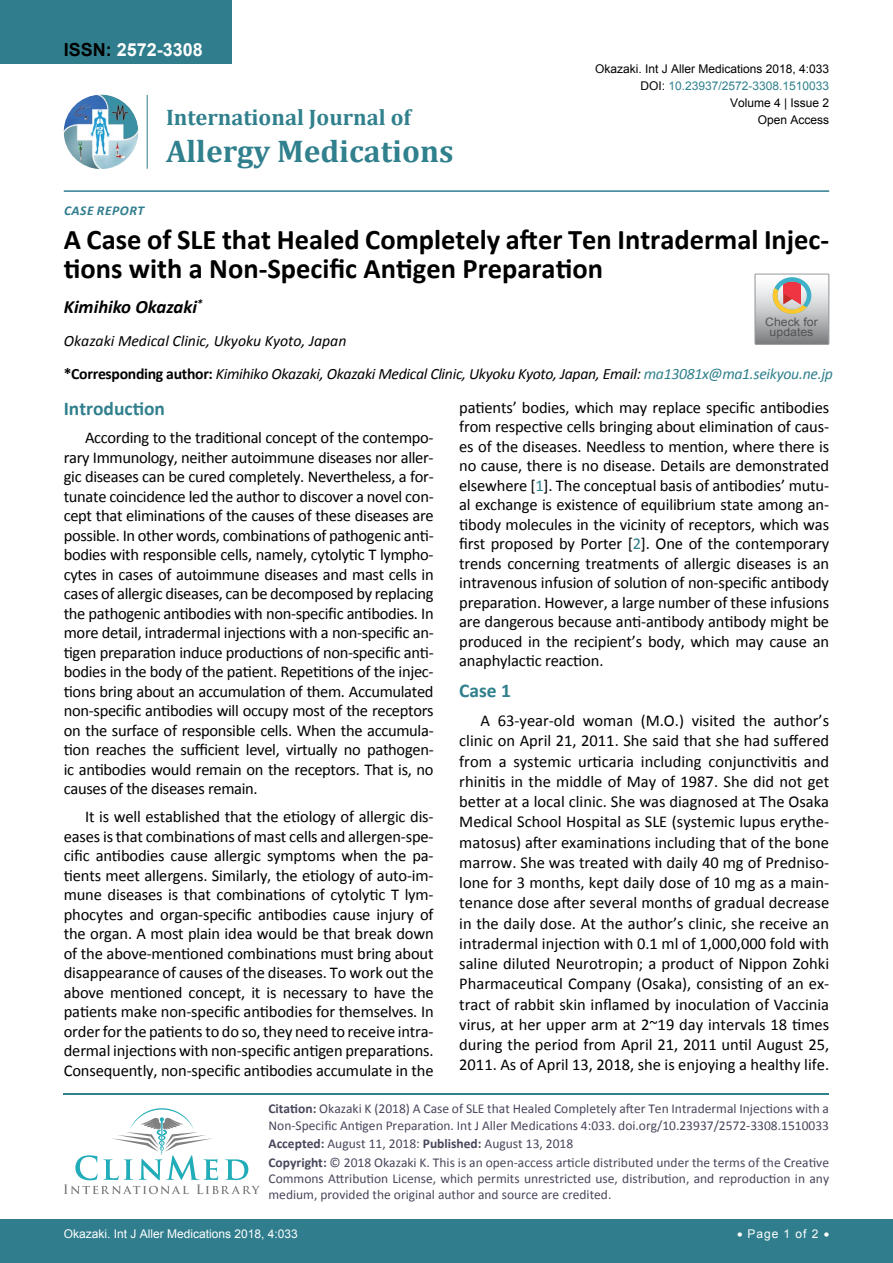
<style>
.page{position:relative;width:893px;height:1263px;background:#fff}
.page>*{position:absolute;margin:0;border:0;box-sizing:border-box;transform-origin:0 0}
.t1{font:700 31.5px "Cambria";color:#30808d}
.t2{font:700 28.5px/28.8px "Calibri";color:#000}
.t3{font:700 22.5px "Cambria";color:#30808d}
.t4{font:700 19.5px "Calibri";color:#30808d}
.t5{font:italic 700 18.75px "Calibri";color:#000}
.t6{font:700 18px "Arial";color:#fff}
.t7{font:16.5px/19.5px "Calibri";letter-spacing:-.01em;color:#000;text-align:justify}
.t8{font:italic 15.75px/33px "Calibri";letter-spacing:-.02em;color:#000}
.t9{font:13.5px/16.2px "Calibri";color:#47475c}
.t10{font:italic 700 13.5px "Calibri";letter-spacing:.04em;color:#307d8d}
.t11{font:12px/17.2px "Arial";color:#000;text-align:right}
.t12{font:12px "Arial";color:#fff}
.t13{font:12px "Arial";color:#30808d}
.t14{font:11.7px/10.1px "Arial";color:#535353;text-align:center;scale:1.06 1}
.s1{color:#000}
.s2{font-weight:700;font-style:normal}
.s3{color:#30808d}
.s4{font-weight:700}
</style>
<div class="page">
<hr style="left:64px;top:1093px;width:765px;height:2px;background:#30808d">
<svg style="left:64px;top:1108px;width:196px;height:86px"></svg>
<img style="left:64px;top:95px;width:74px;height:74px;border-radius:37px">
<hr style="left:147px;top:95px;width:1px;height:74px;background:#307d8d">
<hr style="left:64px;top:190px;width:765px;height:2px;background:#307d8d">
<div style="left:0;top:1219px;width:893px;height:44px;background:#307d8d"></div>
<div style="left:0;top:0;width:231px;height:64px;background:#307d8d"></div>
<svg style="left:755px;top:274px;width:74px;height:70px;background:#bdb6b3"></svg>
<p class="t6" style="left:64px;top:38px;width:141px"><span class="s1">ISSN:</span> 2572-3308</p>
<p class="t10" style="left:64px;top:202px;width:82px">CASE REPOR T</p>
<h3 class="t3" style="left:166px;top:101px;width:246px">International Journal of</h3>
<h1 class="t1" style="left:166px;top:129px;width:289px">Allergy Medications</h1>
<p class="t11" style="left:595px;top:60px;width:236px">Okazaki. Int J Aller Medications 2018, 4:033</p>
<p class="t13" style="left:640px;top:78px;width:190px"><span class="s1">DOI:</span> 10.23937/2572-3308.1510033</p>
<p class="t11" style="left:730px;top:94px;width:101px">Volume 4 | Issue 2<br>Open Access</p>
<h2 class="t2" style="left:64px;top:224px;width:767px">A Case of SLE that Healed Completely after Ten Intradermal Injec&shy;tions with a Non-Specific Antigen Preparation</h2>
<p class="t5" style="left:64px;top:295px;width:140px">KIMIHIKO OKAZAKI<sup>*</sup></p>
<p class="t8" style="left:64px;top:324px;width:771px">Okazaki Medical Clinic, Ukyoku Kyoto, Japan<br><span class="s2">*Corresponding author:</span> Kimihiko Okazaki, Okazaki Medical Clinic, Ukyoku Kyoto, Japan, Email: <span class="s3">ma13081x@ma1.seikyou.ne.jp</span></p>
<p class="t7" style="left:459px;top:398px;width:371px">patients’ bodies, which may replace specific antibodies from respective cells bringing about elimination of caus&shy;es of the diseases. Needless to mention, where there is no cause, there is no disease. Details are demonstrated elsewhere [<span class="s3">1</span>]. The conceptual basis of antibodies’ mutu&shy;al exchange is existence of equilibrium state among an&shy;tibody molecules in the vicinity of receptors, which was first proposed by Porter [<span class="s3">2</span>]. One of the contemporary trends concerning treatments of allergic diseases is an intravenous infusion of solution of non-specific antibody preparation. However, a large number of these infusions are dangerous because anti-antibody antibody might be produced in the recipient’s body, which may cause an anaphylactic reaction.</p>
<p class="t4" style="left:459px;top:679px;width:53px">Case 1</p>
<p class="t7" style="left:459px;top:710px;width:371px;line-height:20.2px;text-indent:21px">A 63-year-old woman (M.O.) visited the author’s clinic on April 21, 2011. She said that she had suffered from a systemic urticaria including conjunctivitis and rhinitis in the middle of May of 1987. She did not get better at a local clinic. She was diagnosed at The Osaka Medical School Hospital as SLE (systemic lupus erythe&shy;matosus) after examinations including that of the bone marrow. She was treated with daily 40 mg of Predniso&shy;lone for 3 months, kept daily dose of 10 mg as a main&shy;tenance dose after several months of gradual decrease in the daily dose. At the author’s clinic, she receive an intradermal injection with 0.1 ml of 1,000,000 fold with saline diluted Neurotropin; a product of Nippon Zohki Pharmaceutical Company (Osaka), consisting of an ex&shy;tract of rabbit skin inflamed by inoculation of Vaccinia virus, at her upper arm at 2~19 day intervals 18 times during the period from April 21, 2011 until August 25, 2011. As of April 13, 2018, she is enjoying a healthy life.</p>
<p class="t14" style="left:765px;top:317px;width:51px">Check for updates</p>
<p class="t4" style="left:64px;top:396px;width:103px">Introduction</p>
<p class="t7" style="left:64px;top:428px;width:371px;text-indent:21px">According to the traditional concept of the contempo&shy;rary Immunology, neither autoimmune diseases nor aller&shy;gic diseases can be cured completely. Nevertheless, a for&shy;tunate coincidence led the author to discover a novel con&shy;cept that eliminations of the causes of these diseases are possible. In other words, combinations of pathogenic anti&shy;bodies with responsible cells, namely, cytolytic T lympho&shy;cytes in cases of autoimmune diseases and mast cells in cases of allergic diseases, can be decomposed by replacing the pathogenic antibodies with non-specific antibodies. In more detail, intradermal injections with a non-specific an&shy;tigen preparation induce productions of non-specific anti&shy;bodies in the body of the patient. Repetitions of the injec&shy;tions bring about an accumulation of them. Accumulated non-specific antibodies will occupy most of the receptors on the surface of responsible cells. When the accumula&shy;tion reaches the sufficient level, virtually no pathogen&shy;ic antibodies would remain on the receptors. That is, no causes of the diseases remain.</p>
<p class="t7" style="left:64px;top:807px;width:371px;text-indent:21px">It is well established that the etiology of allergic dis&shy;eases is that combinations of mast cells and allergen-spe&shy;cific antibodies cause allergic symptoms when the pa&shy;tients meet allergens. Similarly, the etiology of auto-im&shy;mune diseases is that combinations of cytolytic T lym&shy;phocytes and organ-specific antibodies cause injury of the organ. A most plain idea would be that break down of the above-mentioned combinations must bring about disappearance of causes of the diseases. To work out the above mentioned concept, it is necessary to have the patients make non-specific antibodies for themselves. In order for the patients to do so, they need to receive intra&shy;dermal injections with non-specific antigen preparations.<br>Consequently, non-specific antibodies accumulate in the</p>
<p class="t9" style="left:268px;top:1101px;width:562px"><span class="s4">Citation:</span> Okazaki K (2018) A Case of SLE that Healed Completely after Ten Intradermal Injections with a<br>Non-Specific Antigen Preparation. Int J Aller Medications 4:033. doi.org/10.23937/2572-3308.1510033</p>
<p class="t9" style="left:268px;top:1134px;width:562px;line-height:18.6px"><span class="s4">Accepted:</span> August 11, 2018: <span class="s4">Published:</span> August 13, 2018<br><span class="s4">Copyright:</span> © 2018 Okazaki K. This is an open-access article distributed under the terms of the Creative</p>
<p class="t9" style="left:268px;top:1170px;width:562px">Commons Attribution License, which permits unrestricted use, distribution, and reproduction in any medium, provided the original author and source are credited.</p>
<p class="t12" style="left:64px;top:1226px;width:236px">Okazaki. Int J Aller Medications 2018, 4:033</p>
<p class="t12" style="left:737px;top:1226px;width:94px">• Page 1 of 2 •</p>
</div>
